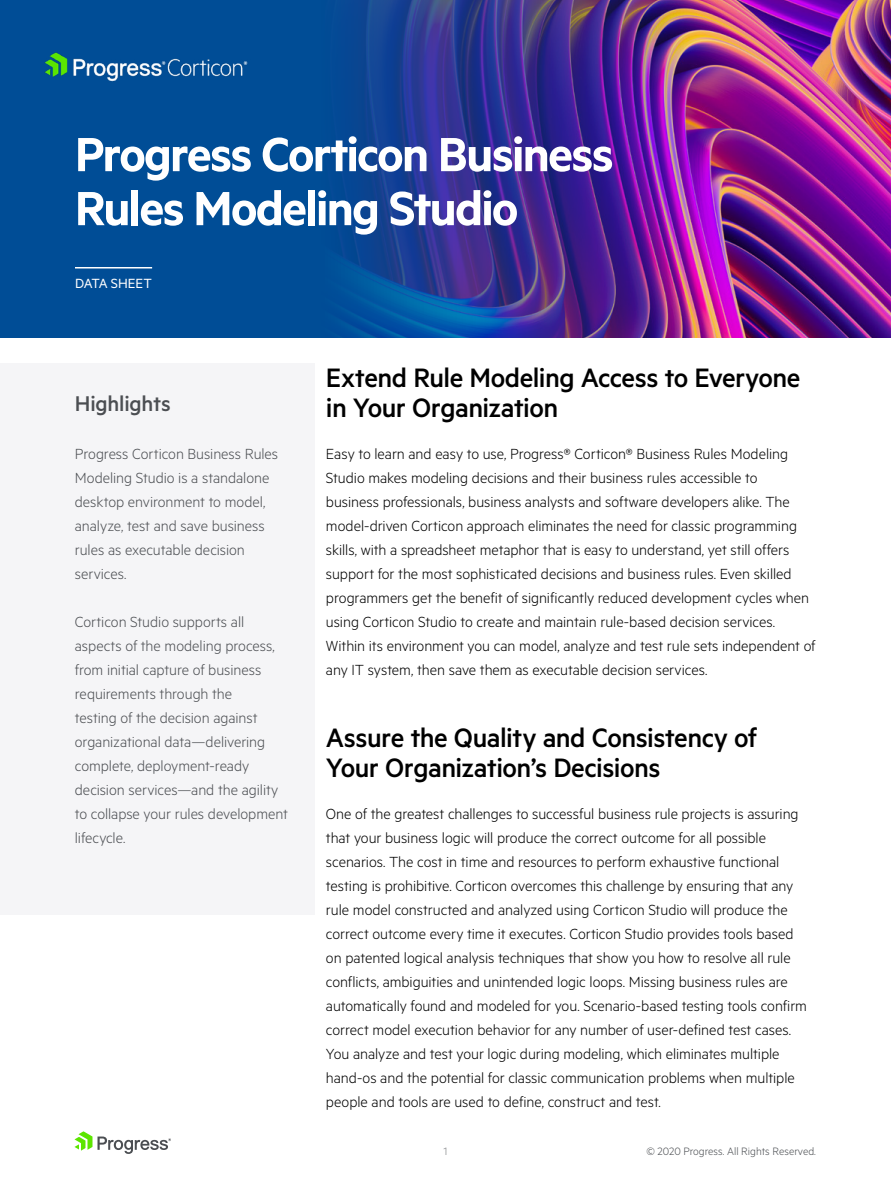
<style>
.page{position:relative;width:891px;height:1188px;background:#fff}
.page>*{position:absolute;margin:0;border:0;box-sizing:border-box;transform-origin:0 0}
.t1{font:600 54px/54px "Metric";letter-spacing:-.03em;color:#fff}
.t2{font:500 30px/30px "Metric";letter-spacing:-.02em;color:#000}
.t3{font:500 24px "Metric";letter-spacing:-.01em;color:#4b4e52}
.t4{font:300 16.5px/24px "Metric";letter-spacing:-.005em;color:#000}
.t5{font:300 16.5px/24px "Metric";letter-spacing:-.005em;color:#4b4e52}
.t6{font:15px "Metric";letter-spacing:-.01em;color:#fff}
.t7{font:300 12px "Metric";color:#4b4e52}
.t8{font:300 12px "Metric";color:#818386}
</style>
<div class="page">
<svg style="left:74px;top:1131px;width:97px;height:23px"></svg>
<img style="left:825px;top:0;width:66px;height:338px">
<img style="left:0;top:0;width:825px;height:338px">
<hr style="left:75px;top:267px;width:77px;height:1px;background:#fff">
<div style="left:0;top:363px;width:314px;height:552px;background:#f5f5f7"></div>
<img style="left:23px;top:31px;width:237px;height:68px">
<h1 class="t1" style="left:75px;top:126px;width:540px">Progress Corticon Business<br>Rules Modeling Studio</h1>
<p class="t6" style="left:75px;top:274px;width:78px">DATA SHEET</p>
<h3 class="t3" style="left:75px;top:390px;width:97px">Highlights</h3>
<p class="t5" style="left:75px;top:441px;width:205px">Progress Corticon Business Rules<br>Modeling Studio is a standalone desktop environment to model, analyze, test and save business rules as executable decision services.</p>
<p class="t5" style="left:75px;top:609px;width:215px">Corticon Studio supports all aspects of the modeling process, from initial capture of business requirements through the<br>testing of the decision against organizational data—delivering complete, deployment-ready decision services—and the agility to collapse your rules development lifecycle.</p>
<h2 class="t2" style="left:326px;top:362px;width:476px">Extend Rule Modeling Access to Everyone in Your Organization</h2>
<p class="t4" style="left:326px;top:441px;width:491px">Easy to learn and easy to use, Progress® Corticon® Business Rules Modeling Studio makes modeling decisions and their business rules accessible to<br>business professionals, business analysts and software developers alike. The model-driven Corticon approach eliminates the need for classic programming skills, with a spreadsheet metaphor that is easy to understand, yet still offers support for the most sophisticated decisions and business rules. Even skilled programmers get the benefit of significantly reduced development cycles when using Corticon Studio to create and maintain rule-based decision services.<br>Within its environment you can model, analyze and test rule sets independent of any IT system, then save them as executable decision services.</p>
<h2 class="t2" style="left:326px;top:722px;width:433px">Assure the Quality and Consistency of<br>Your Organization’s Decisions</h2>
<p class="t4" style="left:326px;top:801px;width:483px">One of the greatest challenges to successful business rule projects is assuring that your business logic will produce the correct outcome for all possible scenarios. The cost in time and resources to perform exhaustive functional testing is prohibitive. Corticon overcomes this challenge by ensuring that any rule model constructed and analyzed using Corticon Studio will produce the correct outcome every time it executes. Corticon Studio provides tools based on patented logical analysis techniques that show you how to resolve all rule conflicts, ambiguities and unintended logic loops. Missing business rules are automatically found and modeled for you. Scenario-based testing tools confirm correct model execution behavior for any number of user-defined test cases.<br>You analyze and test your logic during modeling, which eliminates multiple hand-os and the potential for classic communication problems when multiple people and tools are used to define, construct and test.</p>
<p class="t8" style="left:444px;top:1144px;width:5px">1</p>
<p class="t7" style="left:646px;top:1144px;width:171px">© 2020 Progress. All Rights Reserved.</p>
</div>
